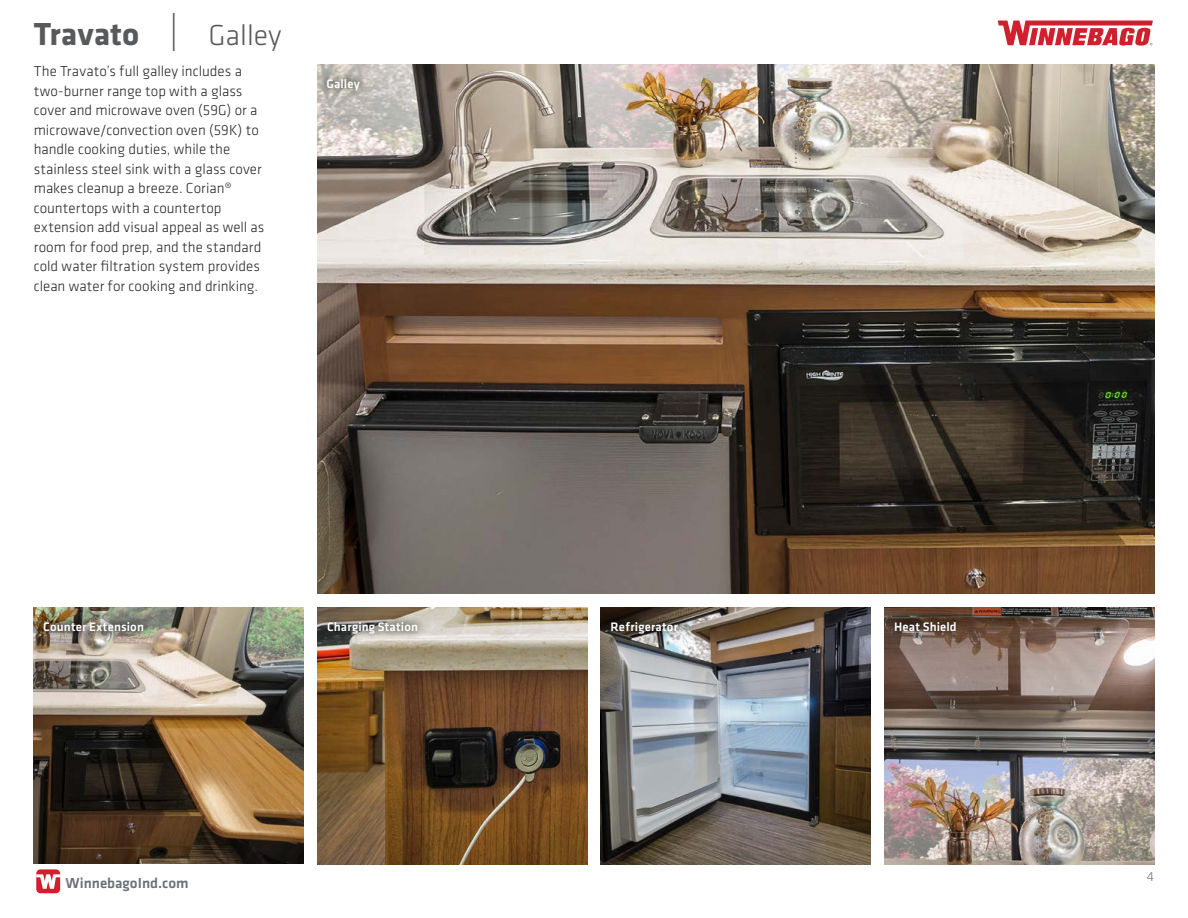
<style>
.page{position:relative;width:1188px;height:918px;background:#fff}
.page>*{position:absolute;margin:0;border:0;box-sizing:border-box;transform-origin:0 0}
.t1{font:300 37.95px "Klavika";color:#58595b}
.t2{font:700 33px "Klavika";color:#58595b}
.t3{font:300 30px "Klavika";color:#58595b}
.t4{font:300 15px/19.5px "Klavika";color:#272727}
.t5{font:500 15px "Klavika Basic";color:#6a7076}
.t6{font:300 13.5px "Klavika";color:#717275}
.t7{font:500 12.75px "Klavika Basic";letter-spacing:.015em;color:#fff}
</style>
<div class="page">
<svg style="left:36px;top:873px;width:25px;height:21px"></svg>
<div style="left:36px;top:869px;width:24px;height:24px;background:#d0202e;border-radius:4px"></div>
<svg style="left:36px;top:874px;width:24px;height:15px"></svg>
<svg style="left:998px;top:21px;width:155px;height:25px"></svg>
<img style="left:317px;top:65px;width:837px;height:528px">
<img style="left:884px;top:608px;width:270px;height:257px">
<img style="left:601px;top:608px;width:270px;height:257px">
<img style="left:317px;top:608px;width:270px;height:257px">
<img style="left:34px;top:608px;width:270px;height:256px">
<svg style="left:318px;top:70px;width:50px;height:28px"></svg>
<img style="left:35px;top:612px;width:117px;height:27px">
<svg style="left:887px;top:612px;width:78px;height:27px;background:#564235"></svg>
<svg style="left:603px;top:612px;width:83px;height:30px;background:#57514a"></svg>
<svg style="left:319px;top:612px;width:107px;height:30px;background:#8d877d"></svg>
<h1 class="t1" style="left:169px;top:8px;width:11px">|</h1>
<h2 class="t2" style="left:34px;top:10px;width:107px">Travato</h2>
<h3 class="t3" style="left:208px;top:17px;width:74px">Galley</h3>
<p class="t4" style="left:34px;top:61px;width:232px">The Travato’s full galley includes a two-burner range top with a glass cover and microwave oven (59G) or a microwave/convection oven (59K) to handle cooking duties, while the stainless steel sink with a glass cover makes cleanup a breeze. Corian® countertops with a countertop extension add visual appeal as well as room for food prep, and the standard cold water filtration system provides clean water for cooking and drinking.</p>
<p class="t7" style="left:327px;top:75px;width:35px">Galley</p>
<p class="t7" style="left:43px;top:618px;width:102px">Counter Extension</p>
<p class="t7" style="left:327px;top:618px;width:92px">Charging Station</p>
<p class="t7" style="left:611px;top:618px;width:69px">Refrigerator</p>
<p class="t7" style="left:894px;top:618px;width:64px">Heat Shield</p>
<p class="t5" style="left:66px;top:873px;width:125px">WinnebagoInd.com</p>
<p class="t6" style="left:1147px;top:868px;width:9px">4</p>
</div>
